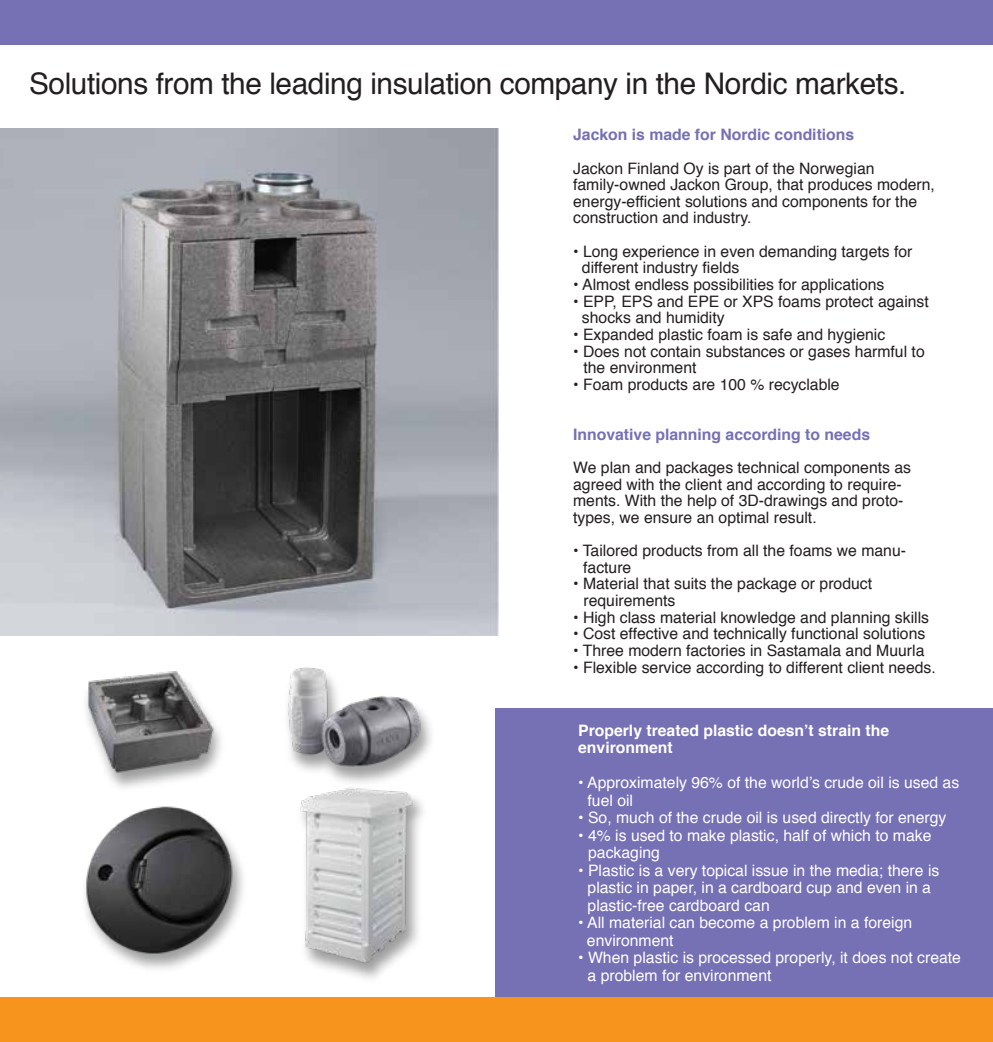
<style>
.page{position:relative;width:993px;height:1042px;background:#fff}
.page>*{position:absolute;margin:0;border:0;box-sizing:border-box;transform-origin:0 0}
.t1{font:29.75px "Helvetica";letter-spacing:-.015em;color:#231f20}
.t2{font:15.75px/16.6px "Helvetica";color:#231f20}
.t3{font:15.75px/17.5px "Helvetica";color:#fff}
.t4{font:700 15.75px "Helvetica";color:#7670b4}
.t5{font:700 15.75px/17.5px "Helvetica";color:#fff}
</style>
<div class="page">
<div style="left:495px;top:708px;width:497px;height:306px;background:#7670b4"></div>
<div style="left:0;top:0;width:992px;height:45px;background:#7670b4"></div>
<img style="left:86px;top:671px;width:135px;height:117px">
<img style="left:299px;top:791px;width:121px;height:174px">
<img style="left:82px;top:806px;width:157px;height:149px">
<img style="left:329px;top:714px;width:103px;height:77px">
<img style="left:287px;top:667px;width:136px;height:105px">
<img style="left:0;top:129px;width:498px;height:506px">
<div style="left:0;top:997px;width:992px;height:45px;background:#f7941d"></div>
<h1 class="t1" style="left:29px;top:60px;width:878px">Solutions from the leading insulation company in the Nordic markets.</h1>
<p class="t4" style="left:573px;top:122px;width:282px">Jackon is made for Nordic conditions</p>
<p class="t2" style="left:573px;top:160px;width:363px">Jackon Finland Oy is part of the Norwegian family-owned Jackon Group, that produces modern, energy-efficient solutions and components for the construction and industry.</p>
<p class="t2" style="left:581px;top:243px;width:332px;text-indent:-9px">• Long experience in even demanding targets for different industry fields</p>
<p class="t2" style="left:573px;top:277px;width:313px">• Almost endless possibilities for applications</p>
<p class="t2" style="left:581px;top:293px;width:348px;text-indent:-9px">• EPP, EPS and EPE or XPS foams protect against shocks and humidity</p>
<p class="t2" style="left:573px;top:326px;width:313px">• Expanded plastic foam is safe and hygienic</p>
<p class="t2" style="left:583px;top:343px;width:342px;text-indent:-10px">• Does not contain substances or gases harmful to the environment</p>
<p class="t2" style="left:573px;top:376px;width:268px">• Foam products are 100 % recyclable</p>
<p class="t4" style="left:573px;top:421px;width:298px">Innovative planning according to needs</p>
<p class="t2" style="left:573px;top:459px;width:339px">We plan and packages technical components as agreed with the client and according to require&shy;ments. With the help of 3D-drawings and proto&shy;types, we ensure an optimal result.</p>
<p class="t2" style="left:583px;top:543px;width:324px;text-indent:-10px">• Tailored products from all the foams we manu&shy;facture</p>
<p class="t2" style="left:583px;top:576px;width:290px;text-indent:-10px">• Material that suits the package or product requirements</p>
<p class="t2" style="left:573px;top:609px;width:357px">• High class material knowledge and planning skills</p>
<p class="t2" style="left:573px;top:626px;width:353px">• Cost effective and technically functional solutions</p>
<p class="t2" style="left:573px;top:642px;width:352px">• Three modern factories in Sastamala and Muurla</p>
<p class="t2" style="left:573px;top:659px;width:364px">• Flexible service according to different client needs.</p>
<p class="t5" style="left:578px;top:722px;width:312px">Properly treated plastic doesn’t strain the environment</p>
<p class="t3" style="left:587px;top:774px;width:373px;text-indent:-9px">• Approximately 96% of the world’s crude oil is used as fuel oil</p>
<p class="t3" style="left:578px;top:809px;width:369px">• So, much of the crude oil is used directly for energy</p>
<p class="t3" style="left:588px;top:827px;width:345px;text-indent:-10px">• 4% is used to make plastic, half of which to make packaging</p>
<p class="t3" style="left:587px;top:862px;width:353px;text-indent:-9px">• Plastic is a very topical issue in the media; there is plastic in paper, in a cardboard cup and even in a plastic-free cardboard can</p>
<p class="t3" style="left:586px;top:914px;width:327px;text-indent:-9px">• All material can become a problem in a foreign environment</p>
<p class="t3" style="left:587px;top:949px;width:375px;text-indent:-9px">• When plastic is processed properly, it does not create a problem for environment</p>
</div>
